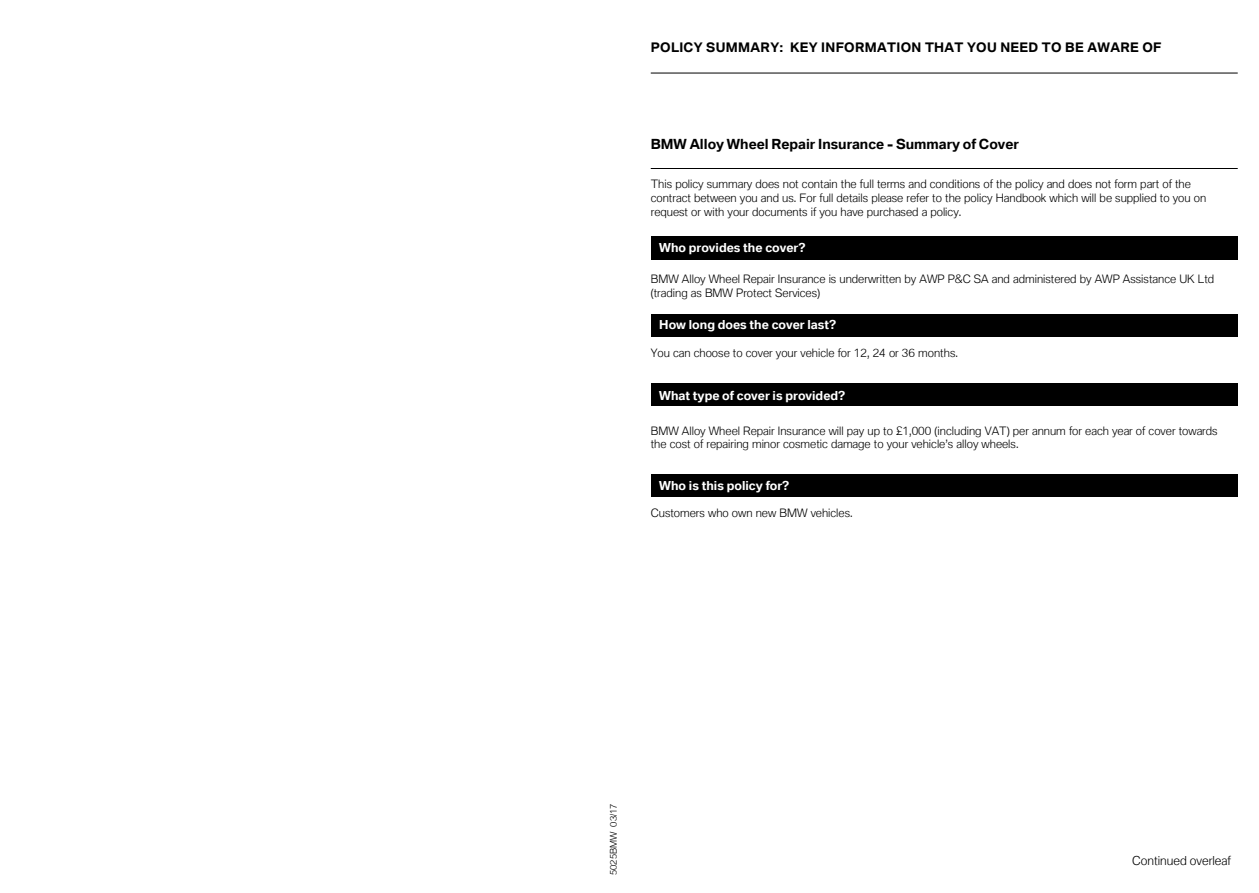
<style>
.page{position:relative;width:1259px;height:893px;background:#fff}
.page>*{position:absolute;margin:0;border:0;box-sizing:border-box;transform-origin:0 0}
.t1{font:300 13.5px "BMW Type";color:#000}
.t2{font:300 12.75px "BMW Type";letter-spacing:.025em;color:#000}
.t3{font:300 12px "BMW Type";color:#fff}
.t4{font:300 12px "BMW Type";color:#000}
.t5{font:300 11.25px/14px "BMW Type";color:#000}
.t6{font:300 9px "BMW Type";color:#000}
</style>
<div class="page">
<div style="left:651px;top:474px;width:586px;height:22px;background:#000"></div>
<div style="left:651px;top:383px;width:586px;height:23px;background:#000"></div>
<div style="left:651px;top:236px;width:586px;height:24px;background:#000"></div>
<div style="left:651px;top:314px;width:586px;height:22px;background:#000"></div>
<hr style="left:651px;top:73px;width:586px;height:1px;background:#000">
<hr style="left:651px;top:168px;width:586px;height:1px;background:#000">
<p class="t2" style="left:651px;top:39px;width:512px">POLICY SUMMARY: KEY INFORMATION THAT YOU NEED TO BE AWARE OF</p>
<p class="t1" style="left:651px;top:135px;width:369px">BMW Alloy Wheel Repair Insurance - Summary of Cover</p>
<p class="t5" style="left:651px;top:176px;width:557px">This policy summary does not contain the full terms and conditions of the policy and does not form part of the contract between you and us. For full details please refer to the policy Handbook which will be supplied to you on request or with your documents if you have purchased a policy.</p>
<p class="t3" style="left:659px;top:240px;width:148px">Who provides the cover?</p>
<p class="t5" style="left:651px;top:272px;width:565px;line-height:13.5px">BMW Alloy Wheel Repair Insurance is underwritten by AWP P&amp;C SA and administered by AWP Assistance UK Ltd (trading as BMW Protect Services)</p>
<p class="t3" style="left:659px;top:317px;width:179px">How long does the cover last?</p>
<p class="t5" style="left:651px;top:346px;width:309px">You can choose to cover your vehicle for 12, 24 or 36 months.</p>
<p class="t3" style="left:659px;top:387px;width:188px">What type of cover is provided?</p>
<p class="t5" style="left:651px;top:423px;width:568px;line-height:13.5px">BMW Alloy Wheel Repair Insurance will pay up to £1,000 (including VAT) per annum for each year of cover towards the cost of repairing minor cosmetic damage to your vehicle’s alloy wheels.</p>
<p class="t3" style="left:659px;top:477px;width:132px">Who is this policy for?</p>
<p class="t5" style="left:651px;top:505px;width:203px">Customers who own new BMW vehicles.</p>
<p class="t6" style="left:607px;top:875px;width:73px;rotate:-90deg">5025BMW 03/17</p>
<p class="t4" style="left:1132px;top:853px;width:100px">Continued overleaf</p>
</div>
